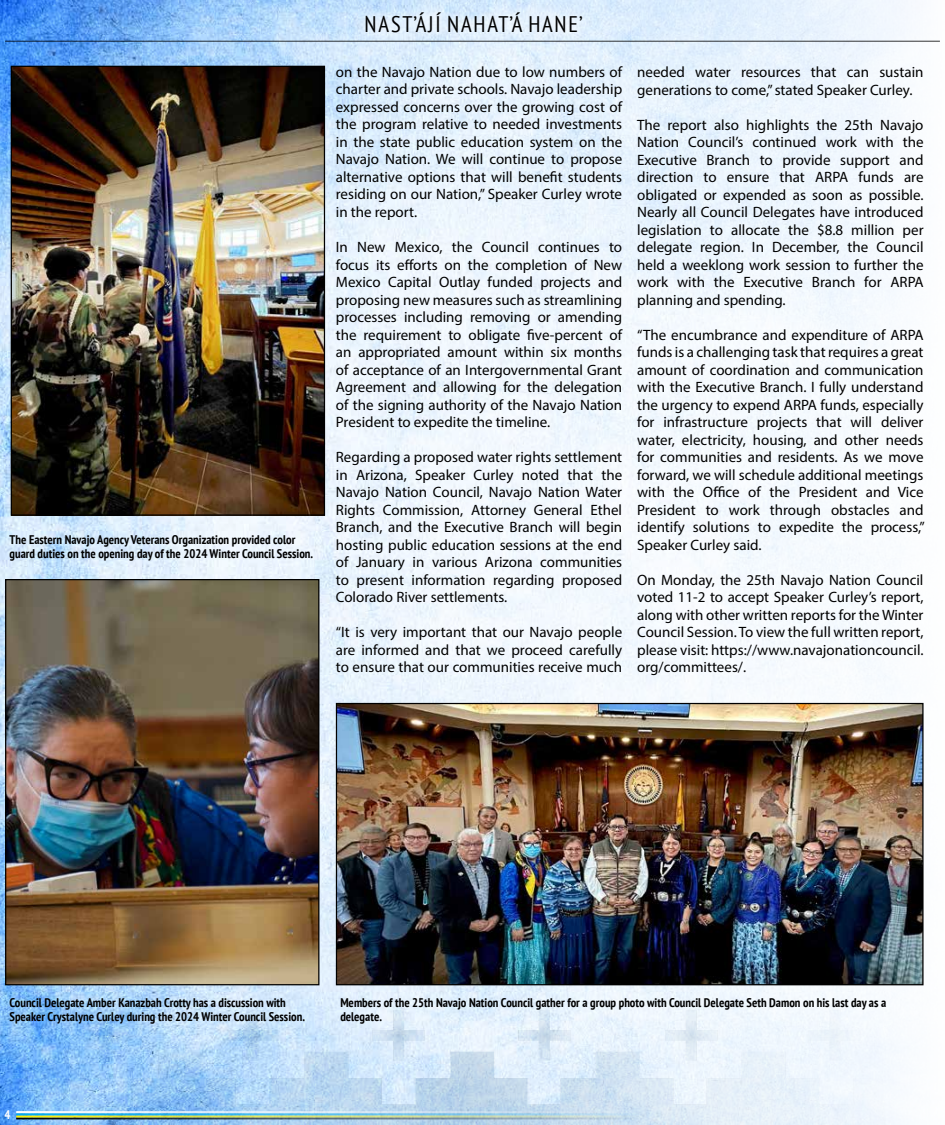
<style>
.page{position:relative;width:945px;height:1125px;background:#fff}
.page>*{position:absolute;margin:0;border:0;box-sizing:border-box;transform-origin:0 0}
.t1{font:condensed 22.5px "PT Sans";letter-spacing:.08em;color:#000}
.t2{font:15px/17.5px "Myriad Pro";color:#000;text-align:justify}
.t3{font:700 condensed 12.5px/13.8px "PT Sans";color:#000}
.t4{font:700 condensed 12.5px "PT Sans";color:#fff}
</style>
<div class="page">
<img style="left:0;top:0;width:940px;height:1125px">
<div style="left:16px;top:1116px;width:626px;height:1px;border:1px solid #fff200"></div>
<div style="left:16px;top:1113px;width:626px;height:2px;border:1px solid #00aeef"></div>
<div style="left:16px;top:1111px;width:626px;height:2px;border:1px solid #fff"></div>
<img style="left:13px;top:68px;width:310px;height:446px">
<div style="left:11px;top:66px;width:314px;height:450px;border:1px solid #000"></div>
<img style="left:338px;top:705px;width:584px;height:278px">
<div style="left:336px;top:703px;width:588px;height:282px;border:1px solid #000"></div>
<div style="left:355px;top:1px;width:237px;height:41px;background:#fff;opacity:.52"></div>
<hr style="left:5px;top:41px;width:935px;height:1px;background:#000">
<img style="left:7px;top:581px;width:310px;height:402px">
<div style="left:5px;top:579px;width:314px;height:406px;border:1px solid #000"></div>
<p class="t3" style="left:10px;top:532px;width:305px">The Eastern Navajo Agency Veterans Organization provided color guard duties on the opening day of the 2024 Winter Council Session.</p>
<h1 class="t1" style="left:365px;top:9px;width:220px">NAST’ÁJÍ NAHAT’Á HANE’</h1>
<p class="t2" style="left:336px;top:63px;width:288px">on the Navajo Nation due to low numbers of charter and private schools. Navajo leadership expressed concerns over the growing cost of the program relative to needed investments in the state public education system on the Navajo Nation. We will continue to propose alternative options that will benefit students residing on our Nation,” Speaker Curley wrote in the report.</p>
<p class="t2" style="left:336px;top:238px;width:288px">In New Mexico, the Council continues to focus its efforts on the completion of New Mexico Capital Outlay funded projects and proposing new measures such as streamlining processes including removing or amending the requirement to obligate five-percent of an appropriated amount within six months of acceptance of an Intergovernmental Grant Agreement and allowing for the delegation of the signing authority of the Navajo Nation President to expedite the timeline.</p>
<p class="t2" style="left:336px;top:448px;width:288px">Regarding a proposed water rights settlement in Arizona, Speaker Curley noted that the Navajo Nation Council, Navajo Nation Water Rights Commission, Attorney General Ethel Branch, and the Executive Branch will begin hosting public education sessions at the end of January in various Arizona communities to present information regarding proposed Colorado River settlements.</p>
<p class="t2" style="left:336px;top:623px;width:288px">“It is very important that our Navajo people are informed and that we proceed carefully to ensure that our communities receive much</p>
<p class="t2" style="left:637px;top:63px;width:288px">needed water resources that can sustain generations to come,” stated Speaker Curley.</p>
<p class="t2" style="left:637px;top:116px;width:288px">The report also highlights the 25th Navajo Nation Council’s continued work with the Executive Branch to provide support and direction to ensure that ARPA funds are obligated or expended as soon as possible.<br>Nearly all Council Delegates have introduced legislation to allocate the $8.8 million per delegate region. In December, the Council held a weeklong work session to further the work with the Executive Branch for ARPA planning and spending.</p>
<p class="t2" style="left:637px;top:326px;width:289px">“The encumbrance and expenditure of ARPA funds is a challenging task that requires a great amount of coordination and communication with the Executive Branch. I fully understand the urgency to expend ARPA funds, especially for infrastructure projects that will deliver water, electricity, housing, and other needs for communities and residents. As we move forward, we will schedule additional meetings with the Office of the President and Vice President to work through obstacles and identify solutions to expedite the process,” Speaker Curley said.</p>
<p class="t2" style="left:637px;top:571px;width:288px">On Monday, the 25th Navajo Nation Council voted 11-2 to accept Speaker Curley’s report, along with other written reports for the Winter Council Session. To view the full written report, please visit: https://www.navajonationcouncil. org/committees/.</p>
<p class="t3" style="left:10px;top:995px;width:297px">Council Delegate Amber Kanazbah Crotty has a discussion with<br>Speaker Crystalyne Curley during the 2024 Winter Council Session.</p>
<p class="t3" style="left:340px;top:995px;width:547px">Members of the 25th Navajo Nation Council gather for a group photo with Council Delegate Seth Damon on his last day as a delegate.</p>
<p class="t4" style="left:2px;top:1108px;width:9px">44</p>
</div>
